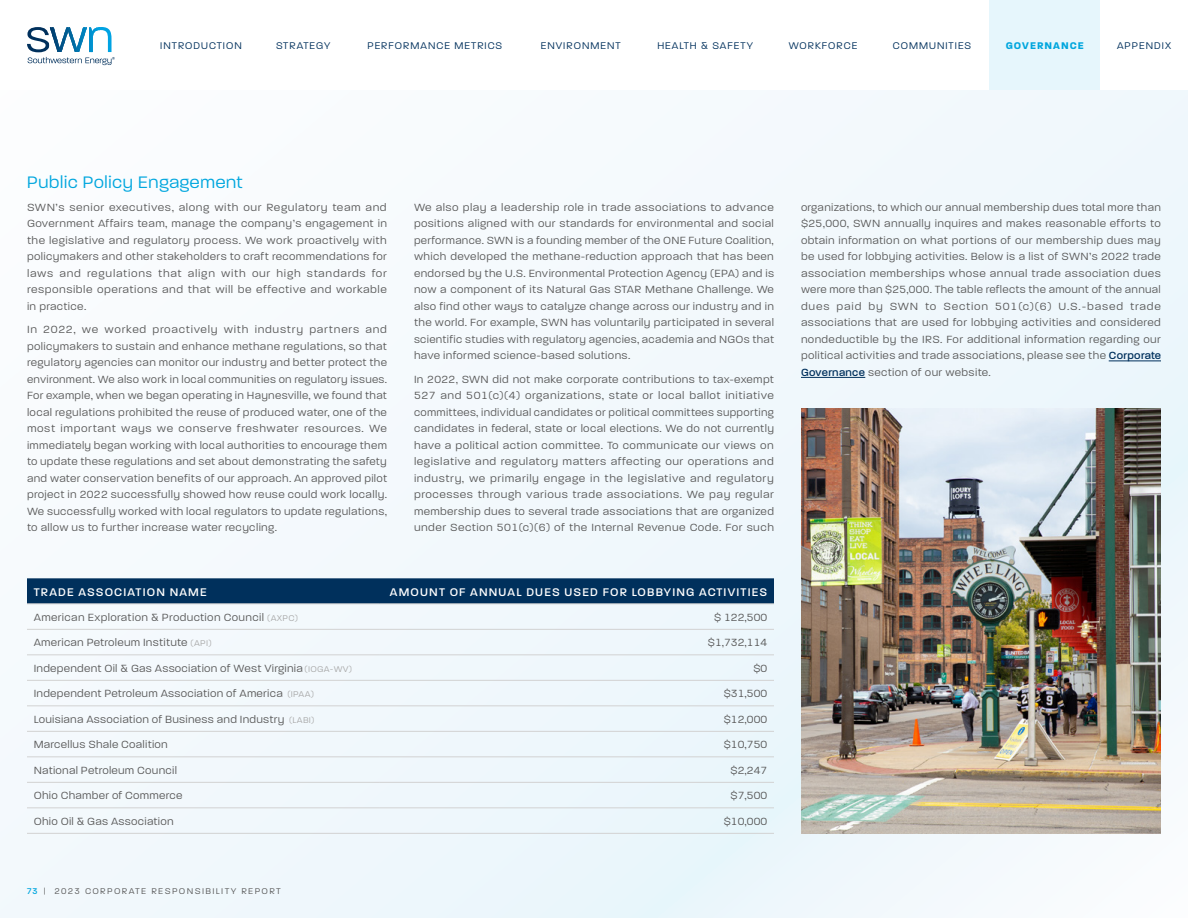
<style>
.page{position:relative;width:1188px;height:918px;background:#f3f9fc}
.page>*{position:absolute;margin:0;border:0;box-sizing:border-box;transform-origin:0 0}
.t1{font:300 18px "Paralucent";letter-spacing:.045em;color:#00a6de}
.t2{font:500 12px "Paralucent";letter-spacing:.1em;color:#fff}
.t3{font:11.25px/16.5px "Paralucent Text";letter-spacing:.02em;color:#595959;text-align:justify}
.t4{font:300 10.5px "Paralucent";letter-spacing:.1em;color:#00305c}
.t5{font:700 10.5px "Paralucent";letter-spacing:.1em;color:#00a6de}
.t6{font:9px "Paralucent Text";letter-spacing:.15em;color:#595959}
.s1{font-size:9px;color:#a9a9a9}
.s2{font-family:"Paralucent";font-weight:500;color:#00a6de}
.s3{font-family:"Paralucent";font-weight:500;color:#00305c}
</style>
<div class="page">
<div style="left:27px;top:578px;width:747px;height:25px;background:#00305c"></div>
<hr style="left:27px;top:603px;width:352px;height:1px;background:#d2d2d2">
<hr style="left:379px;top:603px;width:395px;height:1px;background:#d2d2d2">
<hr style="left:27px;top:629px;width:352px;height:1px;background:#d2d2d2">
<hr style="left:379px;top:629px;width:395px;height:1px;background:#d2d2d2">
<hr style="left:27px;top:654px;width:352px;height:1px;background:#d2d2d2">
<hr style="left:379px;top:654px;width:395px;height:1px;background:#d2d2d2">
<hr style="left:27px;top:680px;width:352px;height:1px;background:#d2d2d2">
<hr style="left:379px;top:680px;width:395px;height:1px;background:#d2d2d2">
<hr style="left:27px;top:705px;width:352px;height:1px;background:#d2d2d2">
<hr style="left:379px;top:705px;width:395px;height:1px;background:#d2d2d2">
<hr style="left:27px;top:731px;width:352px;height:1px;background:#d2d2d2">
<hr style="left:379px;top:731px;width:395px;height:1px;background:#d2d2d2">
<hr style="left:27px;top:756px;width:352px;height:1px;background:#d2d2d2">
<hr style="left:379px;top:756px;width:395px;height:1px;background:#d2d2d2">
<hr style="left:27px;top:782px;width:352px;height:1px;background:#d2d2d2">
<hr style="left:379px;top:782px;width:395px;height:1px;background:#d2d2d2">
<hr style="left:27px;top:807px;width:352px;height:1px;background:#d2d2d2">
<hr style="left:379px;top:807px;width:395px;height:1px;background:#d2d2d2">
<hr style="left:27px;top:833px;width:352px;height:1px;background:#d2d2d2">
<hr style="left:379px;top:833px;width:395px;height:1px;background:#d2d2d2">
<hr style="left:1109px;top:361px;width:52px;height:1px;background:#00305c">
<hr style="left:801px;top:377px;width:64px;height:1px;background:#00305c">
<img style="left:801px;top:408px;width:360px;height:426px">
<div style="left:0;top:0;width:1188px;height:90px;background:#fff"></div>
<div style="left:989px;top:0;width:111px;height:90px;background:#e6f6fc"></div>
<svg style="left:28px;top:27px;width:87px;height:38px"></svg>
<p class="t4" style="left:160px;top:39px;width:83px">INTRODUCTION</p>
<p class="t4" style="left:276px;top:39px;width:56px">STRATEGY</p>
<p class="t4" style="left:367px;top:39px;width:136px">PERFORMANCE METRICS</p>
<p class="t4" style="left:541px;top:39px;width:81px">ENVIRONMENT</p>
<p class="t4" style="left:657px;top:39px;width:97px">HEALTH &amp; SAFETY</p>
<p class="t4" style="left:789px;top:39px;width:70px">WORKFORCE</p>
<p class="t4" style="left:893px;top:39px;width:80px">COMMUNITIES</p>
<p class="t5" style="left:1006px;top:39px;width:80px">GOVERNANCE</p>
<p class="t4" style="left:1117px;top:39px;width:55px">APPENDIX</p>
<h1 class="t1" style="left:27px;top:171px;width:217px">Public Policy Engagement</h1>
<p class="t3" style="left:27px;top:199px;width:362px">SWN’s senior executives, along with our Regulatory team and Government Affairs team, manage the company’s engagement in the legislative and regulatory process. We work proactively with policymakers and other stakeholders to craft recommendations for laws and regulations that align with our high standards for responsible operations and that will be effective and workable in practice.</p>
<p class="t3" style="left:27px;top:321px;width:362px">In 2022, we worked proactively with industry partners and policymakers to sustain and enhance methane regulations, so that regulatory agencies can monitor our industry and better protect the environment. We also work in local communities on regulatory issues.<br>For example, when we began operating in Haynesville, we found that local regulations prohibited the reuse of produced water, one of the most important ways we conserve freshwater resources. We immediately began working with local authorities to encourage them to update these regulations and set about demonstrating the safety and water conservation benefits of our approach. An approved pilot project in 2022 successfully showed how reuse could work locally.<br>We successfully worked with local regulators to update regulations, to allow us to further increase water recycling.</p>
<p class="t3" style="left:414px;top:199px;width:362px">We also play a leadership role in trade associations to advance positions aligned with our standards for environmental and social performance. SWN is a founding member of the ONE Future Coalition, which developed the methane-reduction approach that has been endorsed by the U.S. Environmental Protection Agency (EPA) and is now a component of its Natural Gas STAR Methane Challenge. We also find other ways to catalyze change across our industry and in the world. For example, SWN has voluntarily participated in several scientific studies with regulatory agencies, academia and NGOs that have informed science-based solutions.</p>
<p class="t3" style="left:414px;top:371px;width:362px">In 2022, SWN did not make corporate contributions to tax-exempt 527 and 501(c)(4) organizations, state or local ballot initiative committees, individual candidates or political committees supporting candidates in federal, state or local elections. We do not currently have a political action committee. To communicate our views on legislative and regulatory matters affecting our operations and industry, we primarily engage in the legislative and regulatory processes through various trade associations. We pay regular membership dues to several trade associations that are organized under Section 501(c)(6) of the Internal Revenue Code. For such</p>
<p class="t2" style="left:34px;top:585px;width:174px">TRADE ASSOCIATION NAME</p>
<p class="t2" style="left:390px;top:585px;width:379px">AMOUNT OF ANNUAL DUES USED FOR LOBBYING ACTIVITIES</p>
<p class="t3" style="left:34px;top:609px;width:266px">American Exploration &amp; Production Council <span class="s1">(AXPC)</span></p>
<p class="t3" style="left:714px;top:609px;width:55px">$ 122,500</p>
<p class="t3" style="left:34px;top:634px;width:179px">American Petroleum Institute <span class="s1">(API)</span></p>
<p class="t3" style="left:708px;top:634px;width:61px">$1,732,114</p>
<p class="t3" style="left:34px;top:660px;width:320px">Independent Oil &amp; Gas Association of West Virginia <span class="s1">(IOGA-WV)</span></p>
<p class="t3" style="left:753px;top:660px;width:15px">$0</p>
<p class="t3" style="left:34px;top:685px;width:282px">Independent Petroleum Association of America <span class="s1">(IPAA)</span></p>
<p class="t3" style="left:724px;top:685px;width:45px">$31,500</p>
<p class="t3" style="left:34px;top:711px;width:282px">Louisiana Association of Business and Industry <span class="s1">(LABI)</span></p>
<p class="t3" style="left:724px;top:711px;width:45px">$12,000</p>
<p class="t3" style="left:34px;top:736px;width:136px">Marcellus Shale Coalition</p>
<p class="t3" style="left:724px;top:736px;width:45px">$10,750</p>
<p class="t3" style="left:34px;top:762px;width:145px">National Petroleum Council</p>
<p class="t3" style="left:731px;top:762px;width:38px">$2,247</p>
<p class="t3" style="left:34px;top:787px;width:150px">Ohio Chamber of Commerce</p>
<p class="t3" style="left:731px;top:787px;width:38px">$7,500</p>
<p class="t3" style="left:34px;top:813px;width:141px">Ohio Oil &amp; Gas Association</p>
<p class="t3" style="left:724px;top:813px;width:45px">$10,000</p>
<p class="t6" style="left:27px;top:886px;width:255px"><span class="s2">73</span> | 2023 CORPORATE RESPONSIBILITY REPORT</p>
<p class="t3" style="left:801px;top:199px;width:362px">organizations, to which our annual membership dues total more than $25,000, SWN annually inquires and makes reasonable efforts to obtain information on what portions of our membership dues may be used for lobbying activities. Below is a list of SWN’s 2022 trade association memberships whose annual trade association dues were more than $25,000. The table reflects the amount of the annual dues paid by SWN to Section 501(c)(6) U.S.-based trade associations that are used for lobbying activities and considered nondeductible by the IRS. For additional information regarding our political activities and trade associations, please see the <span class="s3">Corporate Governance</span> section of our website.</p>
</div>
